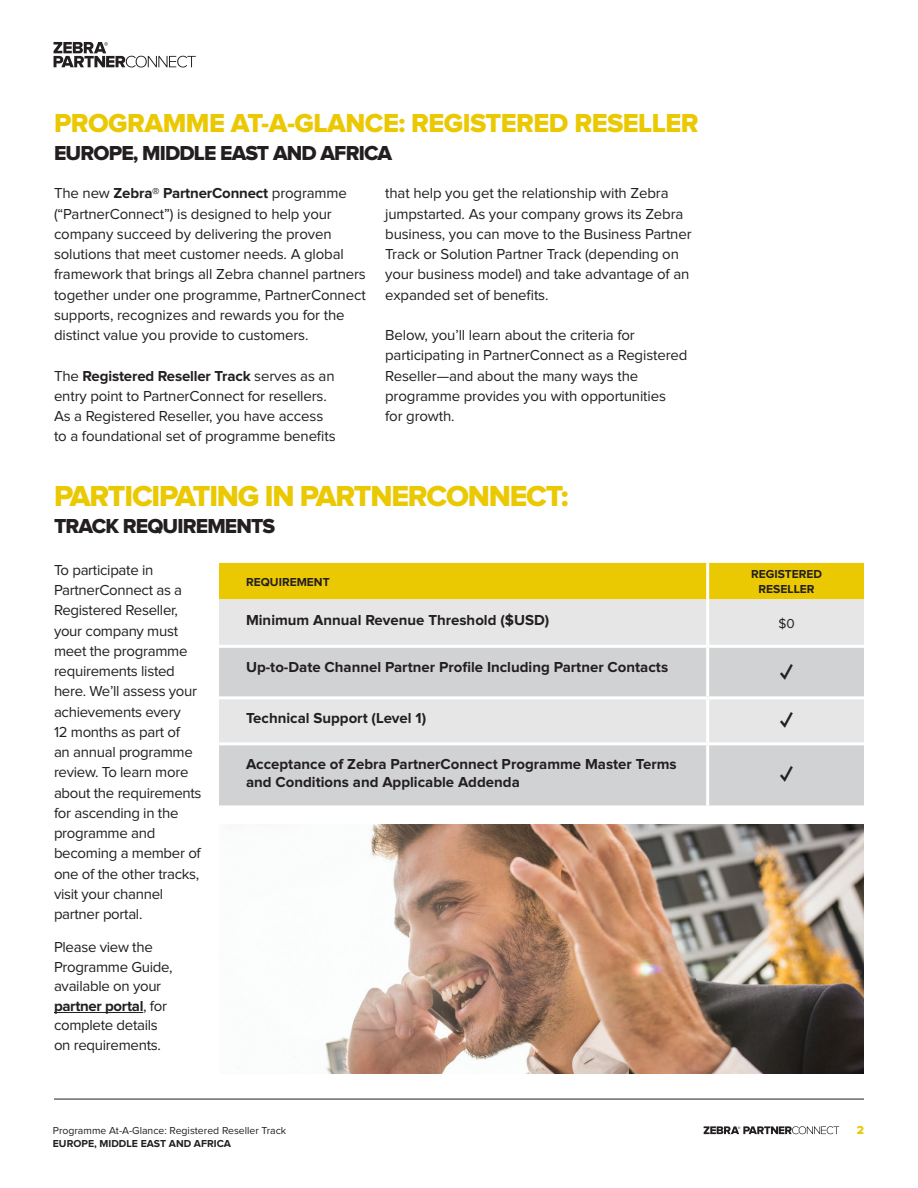
<style>
.page{position:relative;width:918px;height:1188px;background:#fff}
.page>*{position:absolute;margin:0;border:0;box-sizing:border-box;transform-origin:0 0}
.t1{font:30px "Proxima Nova Extrabld";letter-spacing:-.04em;color:#eac802}
.t2{font:27px "Proxima Nova Extrabld";letter-spacing:-.02em;color:#eac802}
.t3{font:24px "Proxima Nova Extrabld";color:#231f20}
.t4{font:21px "Proxima Nova Extrabld";letter-spacing:-.04em;color:#231f20}
.t5{font:15px/20.2px "Proxima Nova";letter-spacing:-.01em;color:#231f20}
.t6{font:700 15px/18px "Proxima Nova";color:#231f20}
.t7{font:13.5px "Proxima Nova";color:#231f20}
.t8{font:700 12px/15px "Proxima Nova";color:#231f20;text-align:center}
.t9{font:12px "Proxima Nova Extrabld";color:#eac802}
.t10{font:10.5px "Proxima Nova";color:#231f20}
.t11{font:700 10.5px "Proxima Nova";color:#231f20}
.s1{font-weight:700}
</style>
<div class="page">
<svg style="left:704px;top:1126px;width:135px;height:8px"></svg>
<hr style="left:54px;top:1099px;width:810px;height:1px;background:#231f20">
<hr style="left:54px;top:1012px;width:89px;height:1px;background:#231f20">
<img style="left:325px;top:825px;width:539px;height:248px">
<svg style="left:54px;top:42px;width:142px;height:26px"></svg>
<div style="left:219px;top:563px;width:645px;height:36px;background:#eac802"></div>
<div style="left:219px;top:599px;width:645px;height:46px;background:#e7e6e6"></div>
<svg style="left:219px;top:648px;width:645px;height:157px;background:#d7d7d9"></svg>
<hr style="left:706px;top:563px;width:3px;height:36px;background:#fff">
<hr style="left:706px;top:599px;width:3px;height:46px;background:#fff">
<hr style="left:706px;top:648px;width:3px;height:48px;background:#fff">
<hr style="left:706px;top:699px;width:3px;height:43px;background:#fff">
<hr style="left:219px;top:742px;width:489px;height:3px;background:#fff">
<hr style="left:708px;top:742px;width:156px;height:3px;background:#fff">
<hr style="left:706px;top:745px;width:3px;height:60px;background:#fff">
<hr style="left:219px;top:696px;width:489px;height:3px;background:#fff">
<hr style="left:708px;top:696px;width:156px;height:3px;background:#fff">
<h2 class="t2" style="left:54px;top:111px;width:646px">PROGRAMME AT-A-GLANCE: REGISTERED RESELLER</h2>
<h3 class="t4" style="left:54px;top:143px;width:340px">EUROPE, MIDDLE EAST AND AFRICA</h3>
<p class="t5" style="left:54px;top:184px;width:313px">The new <span class="s1">Zebra® PartnerConnect</span> programme (“PartnerConnect”) is designed to help your company succeed by delivering the proven solutions that meet customer needs. A global framework that brings all Zebra channel partners together under one programme, PartnerConnect supports, recognizes and rewards you for the distinct value you provide to customers.</p>
<p class="t5" style="left:54px;top:366px;width:283px">The <span class="s1">Registered Reseller Track</span> serves as an entry point to PartnerConnect for resellers.<br>As a Registered Reseller, you have access to a foundational set of programme benefits</p>
<p class="t5" style="left:385px;top:184px;width:308px">that help you get the relationship with Zebra jumpstarted. As your company grows its Zebra business, you can move to the Business Partner Track or Solution Partner Track (depending on your business model) and take advantage of an expanded set of benefits.</p>
<p class="t5" style="left:385px;top:326px;width:304px">Below, you’ll learn about the criteria for participating in PartnerConnect as a Registered Reseller—and about the many ways the programme provides you with opportunities<br>for growth.</p>
<h1 class="t1" style="left:54px;top:482px;width:516px">PARTICIPATING IN PARTNERCONNECT:</h1>
<h3 class="t4" style="left:54px;top:517px;width:223px">TRACK REQUIREMENTS</h3>
<p class="t5" style="left:54px;top:560px;width:149px">To participate in<br>PartnerConnect as a<br>Registered Reseller, your company must meet the programme requirements listed here. We’ll assess your achievements every<br>12 months as part of<br>an annual programme review. To learn more about the requirements for ascending in the programme and becoming a member of one of the other tracks, visit your channel partner portal.</p>
<p class="t5" style="left:54px;top:938px;width:120px;line-height:19.5px">Please view the<br>Programme Guide, available on your <span class="s1">partner portal</span>, for complete details on requirements.</p>
<p class="t8" style="left:246px;top:575px;width:85px">REQUIREMENT</p>
<p class="t8" style="left:751px;top:567px;width:72px">REGISTERED<br>RESELLER</p>
<p class="t6" style="left:246px;top:611px;width:305px">Minimum Annual Revenue Threshold ($USD)</p>
<p class="t7" style="left:778px;top:618px;width:18px">$0</p>
<p class="t6" style="left:246px;top:658px;width:424px">Up-to-Date Channel Partner Profile Including Partner Contacts</p>
<h3 class="t3" style="left:780px;top:663px;width:14px">✓</h3>
<p class="t6" style="left:246px;top:710px;width:182px">Technical Support (Level 1)</p>
<h3 class="t3" style="left:780px;top:711px;width:14px">✓</h3>
<p class="t6" style="left:246px;top:756px;width:432px">Acceptance of Zebra PartnerConnect Programme Master Terms and Conditions and Applicable Addenda</p>
<h3 class="t3" style="left:780px;top:765px;width:14px">✓</h3>
<p class="t10" style="left:53px;top:1126px;width:235px">Programme At-A-Glance: Registered Reseller Track</p>
<p class="t9" style="left:857px;top:1125px;width:9px">2</p>
<p class="t11" style="left:53px;top:1139px;width:180px">EUROPE, MIDDLE EAST AND AFRICA</p>
</div>
